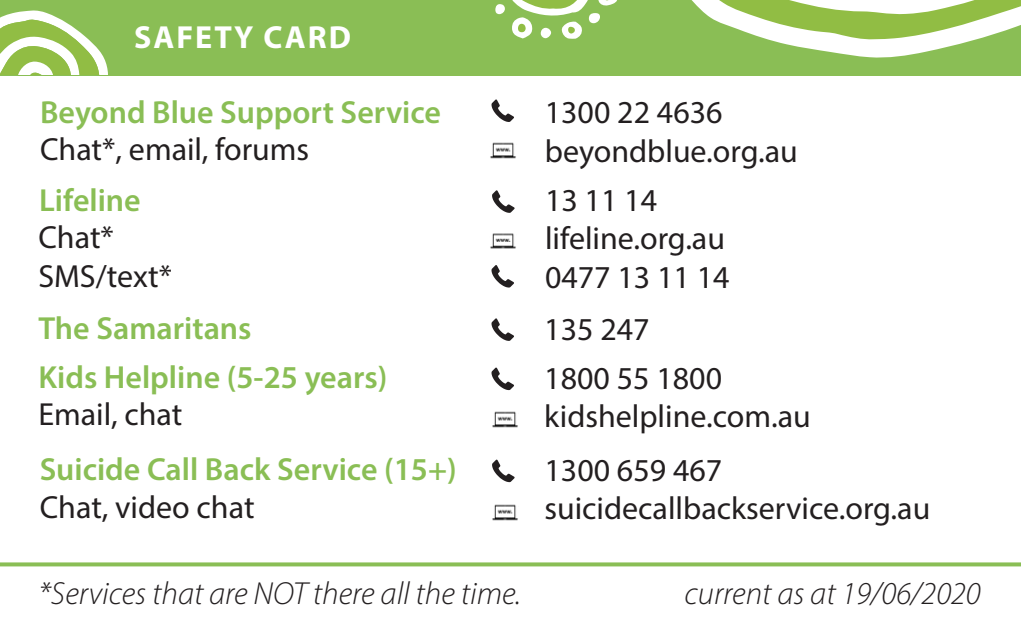
<style>
.page{position:relative;width:1021px;height:624px;background:#fff}
.page>*{position:absolute;margin:0;border:0;box-sizing:border-box;transform-origin:0 0}
.t1{font:32px "Myriad Pro";color:#231f20}
.t2{font:600 32px "Myriad Pro";color:#8abe55}
.t3{font:italic 300 32px "Myriad Pro";color:#231f20}
.t4{font:700 32px "Myriad Pro";letter-spacing:.06em;color:#fff}
</style>
<div class="page">
<div style="left:0;top:0;width:1020px;height:75px;background:#8abe55"></div>
<svg style="left:770px;top:40px;width:204px;height:18px;fill:#fff"></svg>
<div style="left:495px;top:4px;width:10px;height:10px;background:#fff;border-radius:50%"></div>
<svg style="left:501px;top:0;width:519px;height:40px"></svg>
<svg style="left:0;top:10px;width:108px;height:65px"></svg>
<svg style="left:0;top:562px;width:1020px;height:4px;background:#96c567"></svg>
<svg style="left:491px;top:99px;width:23px;height:23px"></svg>
<img style="left:490px;top:142px;width:26px;height:17px">
<svg style="left:492px;top:190px;width:22px;height:23px"></svg>
<svg style="left:492px;top:459px;width:22px;height:23px"></svg>
<svg style="left:491px;top:318px;width:23px;height:23px"></svg>
<svg style="left:491px;top:265px;width:23px;height:22px"></svg>
<img style="left:490px;top:233px;width:26px;height:16px">
<img style="left:492px;top:504px;width:26px;height:17px">
<svg style="left:491px;top:367px;width:23px;height:23px"></svg>
<img style="left:492px;top:411px;width:26px;height:17px">
<p class="t4" style="left:134px;top:16px;width:218px">SAFETY CARD</p>
<p class="t2" style="left:40px;top:92px;width:402px">Beyond Blue Support Service</p>
<p class="t1" style="left:545px;top:93px;width:179px">1300 22 4636</p>
<p class="t1" style="left:545px;top:131px;width:254px">beyondblue.org.au</p>
<p class="t2" style="left:39px;top:180px;width:103px">Lifeline</p>
<p class="t1" style="left:545px;top:180px;width:114px">13 11 14</p>
<p class="t1" style="left:545px;top:219px;width:181px">lifeline.org.au</p>
<p class="t1" style="left:545px;top:257px;width:186px">0477 13 11 14</p>
<p class="t2" style="left:38px;top:308px;width:215px">The Samaritans</p>
<p class="t1" style="left:544px;top:309px;width:107px">135 247</p>
<p class="t1" style="left:40px;top:130px;width:271px">Chat*, email, forums</p>
<p class="t1" style="left:38px;top:218px;width:77px">Chat*</p>
<p class="t1" style="left:38px;top:256px;width:135px">SMS/text*</p>
<p class="t2" style="left:38px;top:357px;width:350px">Kids Helpline (5-25 years)</p>
<p class="t1" style="left:544px;top:358px;width:179px">1800 55 1800</p>
<p class="t1" style="left:544px;top:397px;width:268px">kidshelpline.com.au</p>
<p class="t1" style="left:38px;top:395px;width:145px">Email, chat</p>
<p class="t2" style="left:40px;top:449px;width:418px">Suicide Call Back Service (15+)</p>
<p class="t1" style="left:544px;top:450px;width:179px">1300 659 467</p>
<p class="t1" style="left:544px;top:489px;width:387px">suicidecallbackservice.org.au</p>
<p class="t1" style="left:40px;top:487px;width:216px">Chat, video chat</p>
<p class="t3" style="left:38px;top:574px;width:484px">*Services that are NOT there all the time.</p>
<p class="t3" style="left:684px;top:574px;width:298px">current as at 19/06/2020</p>
</div>
